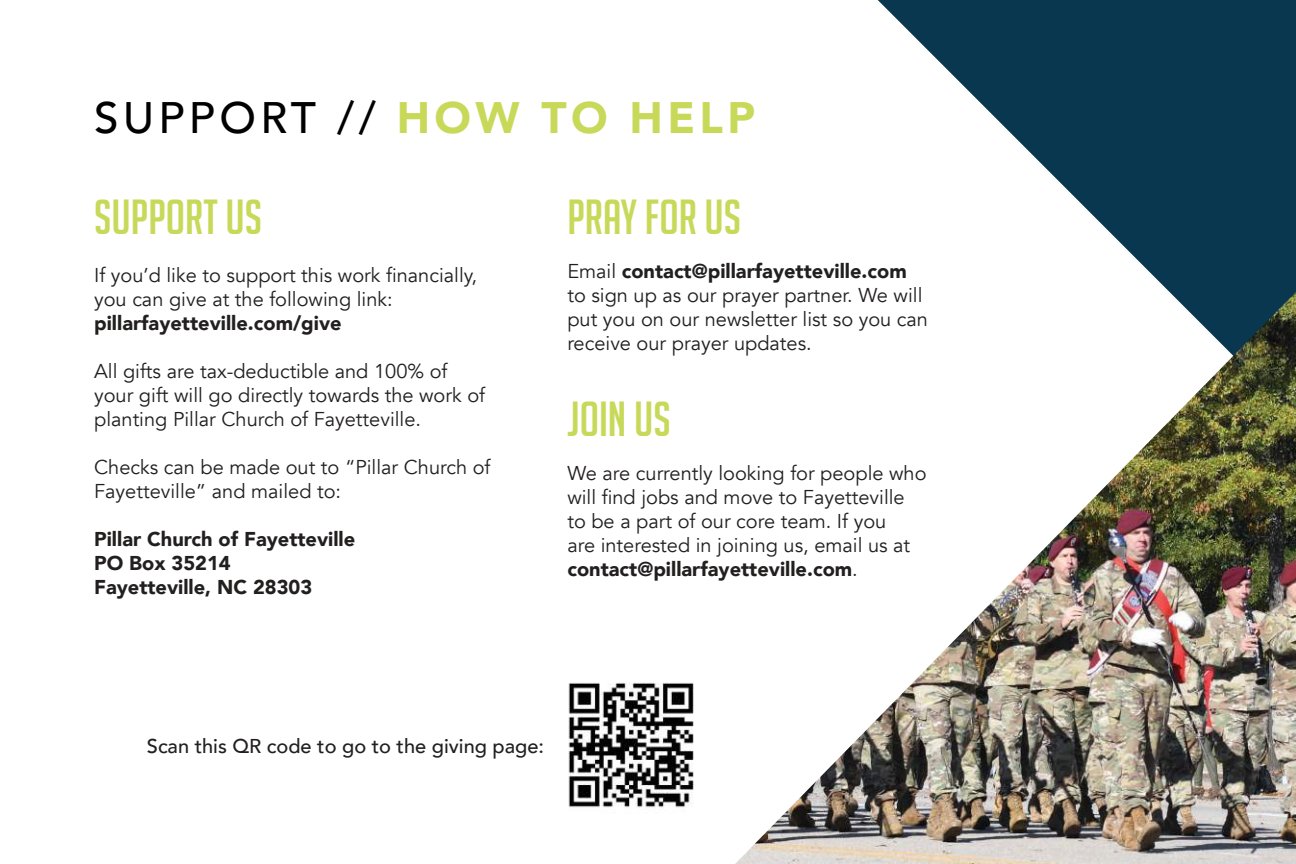
<style>
.page{position:relative;width:1296px;height:864px;background:#fff}
.page>*{position:absolute;margin:0;border:0;box-sizing:border-box;transform-origin:0 0}
.t1{font:48px "Big Noodle Titling";color:#c8d95a}
.t2{font:500 44px "Avenir";letter-spacing:.1em;color:#010102}
.t3{font:20px/24px "Avenir";color:#221f1f}
.t4{font:900 20px/24px "Avenir";color:#221f1f}
.t5{font:500 20px "Avenir";color:#221f1f}
.s1{font-weight:900;color:#c8d95a}
.s2{font-weight:900}
</style>
<div class="page">
<svg style="left:878px;top:0;width:418px;height:292px;fill:#08374f"></svg>
<img style="left:735px;top:292px;width:561px;height:572px">
<img style="left:568px;top:682px;width:126px;height:126px">
<h2 class="t2" style="left:94px;top:99px;width:663px">SUPPORT // <span class="s1">HOW TO HELP</span></h2>
<h1 class="t1" style="left:94px;top:189px;width:169px">SUPPORT US</h1>
<p class="t3" style="left:94px;top:263px;width:385px">If you’d like to support this work financially, you can give at the following link:</p>
<p class="t4" style="left:94px;top:312px;width:249px">pillarfayetteville.com/give</p>
<p class="t3" style="left:94px;top:361px;width:392px">All gifts are tax-deductible and 100% of your gift will go directly towards the work of planting Pillar Church of Fayetteville.</p>
<p class="t3" style="left:94px;top:457px;width:398px">Checks can be made out to “Pillar Church of<br>Fayetteville” and mailed to:</p>
<p class="t4" style="left:94px;top:528px;width:263px">Pillar Church of Fayetteville<br>PO Box 35214<br>Fayetteville, NC 28303</p>
<h1 class="t1" style="left:567px;top:189px;width:175px">PRAY FOR US</h1>
<p class="t3" style="left:567px;top:261px;width:362px">Email <span class="s2">contact@pillarfayetteville.com </span>to sign up as our prayer partner. We will put you on our newsletter list so you can receive our prayer updates.</p>
<h1 class="t1" style="left:567px;top:391px;width:105px">JOIN US</h1>
<p class="t3" style="left:567px;top:462px;width:361px">We are currently looking for people who will find jobs and move to Fayetteville to be a part of our core team. If you<br>are interested in joining us, email us at <span class="s2">contact@pillarfayetteville.com</span>.</p>
<p class="t5" style="left:147px;top:737px;width:399px">Scan this QR code to go to the giving page:</p>
</div>
